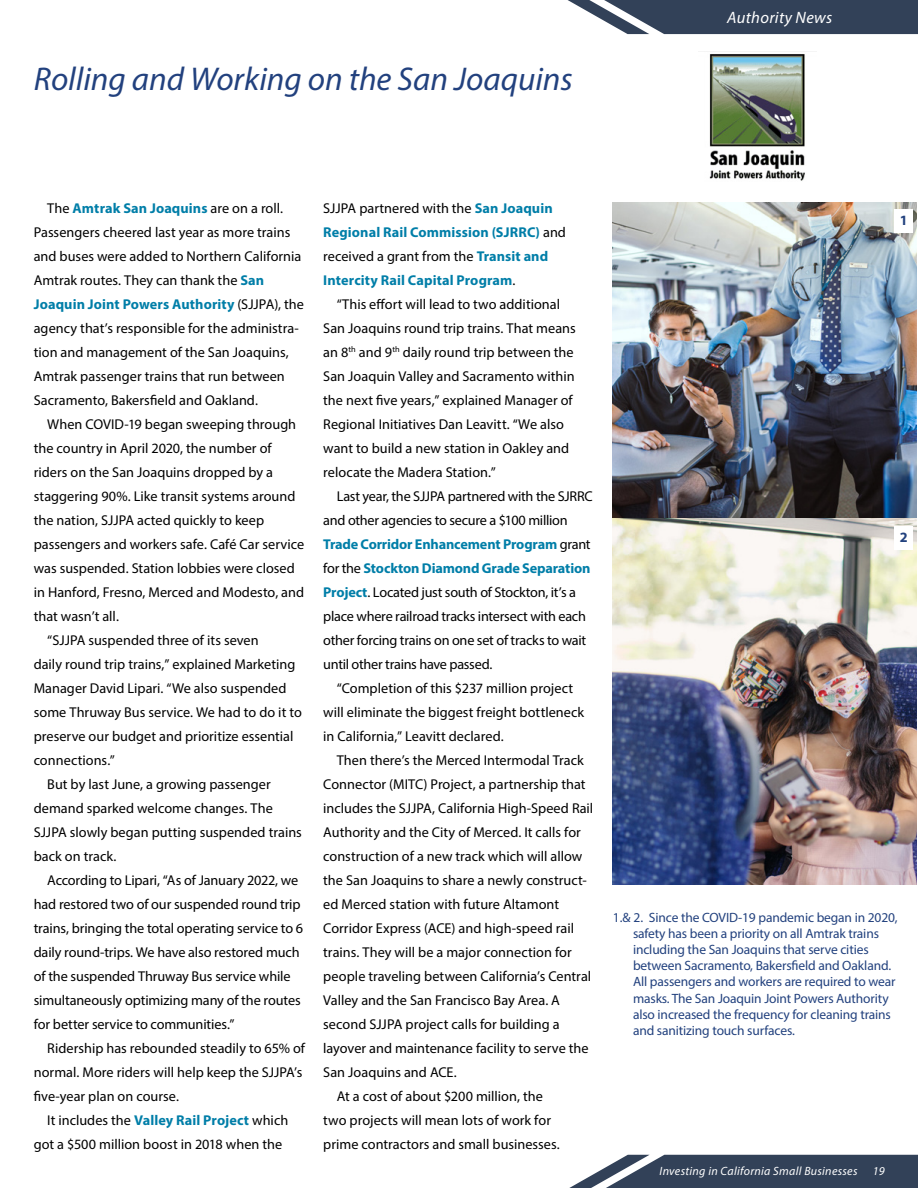
<style>
.page{position:relative;width:918px;height:1188px;background:#fff}
.page>*{position:absolute;margin:0;border:0;box-sizing:border-box;transform-origin:0 0}
.title__h1{font:italic 33px "Myriad Pro";color:#22417e}
.t1{font:italic 16.5px "Myriad Pro";letter-spacing:.02em;color:#fff}
.justified_body__p{font:14.25px/24px "Myriad Pro";color:#000}
.justified_body__p-2{font:14.25px/24px "Myriad Pro";letter-spacing:-.02em;color:#000}
.justified_body__p-3{font:700 14.25px/24px "Myriad Pro";letter-spacing:.005em;color:#007ea8}
.t2{font:700 14.25px "Myriad Pro";color:#22417e}
.Numbered_Caption{font:13.5px/16.2px "Myriad Pro";letter-spacing:-.01em;color:#22417e}
.t3{font:italic 12px "Myriad Pro";letter-spacing:.025em;color:#fff}
.s1{font-weight:700;color:#007ea8}
.s2{font-weight:400;color:#000}
</style>
<div class="page">
<svg style="left:569px;top:1155px;width:349px;height:33px;background:#4b596d"></svg>
<svg style="left:568px;top:0;width:350px;height:34px;background:#4c596d"></svg>
<img style="left:613px;top:202px;width:303px;height:683px">
<div style="left:894px;top:209px;width:19px;height:24px;background:#fff"></div>
<div style="left:894px;top:526px;width:19px;height:24px;background:#fff"></div>
<img style="left:704px;top:51px;width:103px;height:130px">
<h1 class="title__h1" style="left:34px;top:59px;width:541px">Rolling and Working on the San Joaquins</h1>
<p class="t1" style="left:727px;top:7px;width:107px">Authority News</p>
<p class="justified_body__p" style="left:34px;top:196px;width:272px;text-indent:13px">The <span class="s1">Amtrak San Joaquins</span> are on a roll.<br>Passengers cheered last year as more trains and buses were added to Northern California Amtrak routes. They can thank the <span class="s1">San Joaquin Joint Powers Authority</span> (SJJPA), the agency that’s responsible for the administra&shy;tion and management of the San Joaquins, Amtrak passenger trains that run between Sacramento, Bakersfield and Oakland.</p>
<p class="justified_body__p" style="left:34px;top:412px;width:272px;text-indent:13px">When COVID-19 began sweeping through the country in April 2020, the number of riders on the San Joaquins dropped by a staggering 90%. Like transit systems around the nation, SJJPA acted quickly to keep passengers and workers safe. Café Car service was suspended. Station lobbies were closed in Hanford, Fresno, Merced and Modesto, and that wasn’t all.</p>
<p class="justified_body__p" style="left:34px;top:628px;width:270px;text-indent:13px">“SJJPA suspended three of its seven<br>daily round trip trains,” explained Marketing Manager David Lipari. “We also suspended some Thruway Bus service. We had to do it to preserve our budget and prioritize essential connections.”</p>
<p class="justified_body__p" style="left:34px;top:772px;width:270px;text-indent:13px">But by last June, a growing passenger demand sparked welcome changes. The SJJPA slowly began putting suspended trains back on track.</p>
<p class="justified_body__p" style="left:34px;top:868px;width:271px;text-indent:13px">According to Lipari, “As of January 2022, we had restored two of our suspended round trip trains, bringing the total operating service to 6 daily round-trips. We have also restored much of the suspended Thruway Bus service while simultaneously optimizing many of the routes for better service to communities.”</p>
<p class="justified_body__p" style="left:34px;top:1036px;width:273px;text-indent:13px">Ridership has rebounded steadily to 65% of normal. More riders will help keep the SJJPA’s five-year plan on course.</p>
<p class="justified_body__p" style="left:34px;top:1108px;width:256px;text-indent:14px">It includes the <span class="s1">Valley Rail Project</span> which got a $500 million boost in 2018 when the</p>
<p class="justified_body__p-3" style="left:323px;top:196px;width:244px"><span class="s2">SJJPA partnered with the</span> San Joaquin Regional Rail Commission (SJRRC) <span class="s2">and received a grant from the</span> Transit and Intercity Rail Capital Program<span class="s2">.</span></p>
<p class="justified_body__p" style="left:323px;top:292px;width:254px;text-indent:13px">“This effort will lead to two additional San Joaquins round trip trains. That means an 8<sup>th</sup> and 9<sup>th</sup> daily round trip between the San Joaquin Valley and Sacramento within the next five years,” explained Manager of Regional Initiatives Dan Leavitt. “We also want to build a new station in Oakley and relocate the Madera Station.”</p>
<p class="justified_body__p-2" style="left:323px;top:484px;width:271px;text-indent:13px">Last year, the SJJPA partnered with the SJRRC and other agencies to secure a $100 million <span class="s1">Trade Corridor Enhancement Program</span> grant for the <span class="s1">Stockton Diamond Grade Separation Project</span>. Located just south of Stockton, it’s a place where railroad tracks intersect with each other forcing trains on one set of tracks to wait until other trains have passed.</p>
<p class="justified_body__p" style="left:323px;top:676px;width:263px;text-indent:13px">“Completion of this $237 million project will eliminate the biggest freight bottleneck in California,” Leavitt declared.</p>
<p class="justified_body__p" style="left:323px;top:748px;width:272px;text-indent:13px">Then there’s the Merced Intermodal Track Connector (MITC) Project, a partnership that includes the SJJPA, California High-Speed Rail Authority and the City of Merced. It calls for construction of a new track which will allow the San Joaquins to share a newly construct&shy;ed Merced station with future Altamont Corridor Express (ACE) and high-speed rail trains. They will be a major connection for people traveling between California’s Central Valley and the San Francisco Bay Area. A second SJJPA project calls for building a layover and maintenance facility to serve the San Joaquins and ACE.</p>
<p class="justified_body__p" style="left:323px;top:1084px;width:238px;text-indent:13px">At a cost of about $200 million, the two projects will mean lots of work for prime contractors and small businesses.</p>
<p class="t2" style="left:900px;top:211px;width:9px">1</p>
<p class="t2" style="left:900px;top:528px;width:9px">2</p>
<p class="Numbered_Caption" style="left:633px;top:909px;width:266px;text-indent:-20px">1.&amp; 2. Since the COVID-19 pandemic began in 2020, safety has been a priority on all Amtrak trains including the San Joaquins that serve cities between Sacramento, Bakersfield and Oakland.<br>All passengers and workers are required to wear masks. The San Joaquin Joint Powers Authority also increased the frequency for cleaning trains and sanitizing touch surfaces.</p>
<p class="t3" style="left:660px;top:1164px;width:199px">Investing in California Small Businesses</p>
<p class="t3" style="left:873px;top:1164px;width:14px">19</p>
</div>
